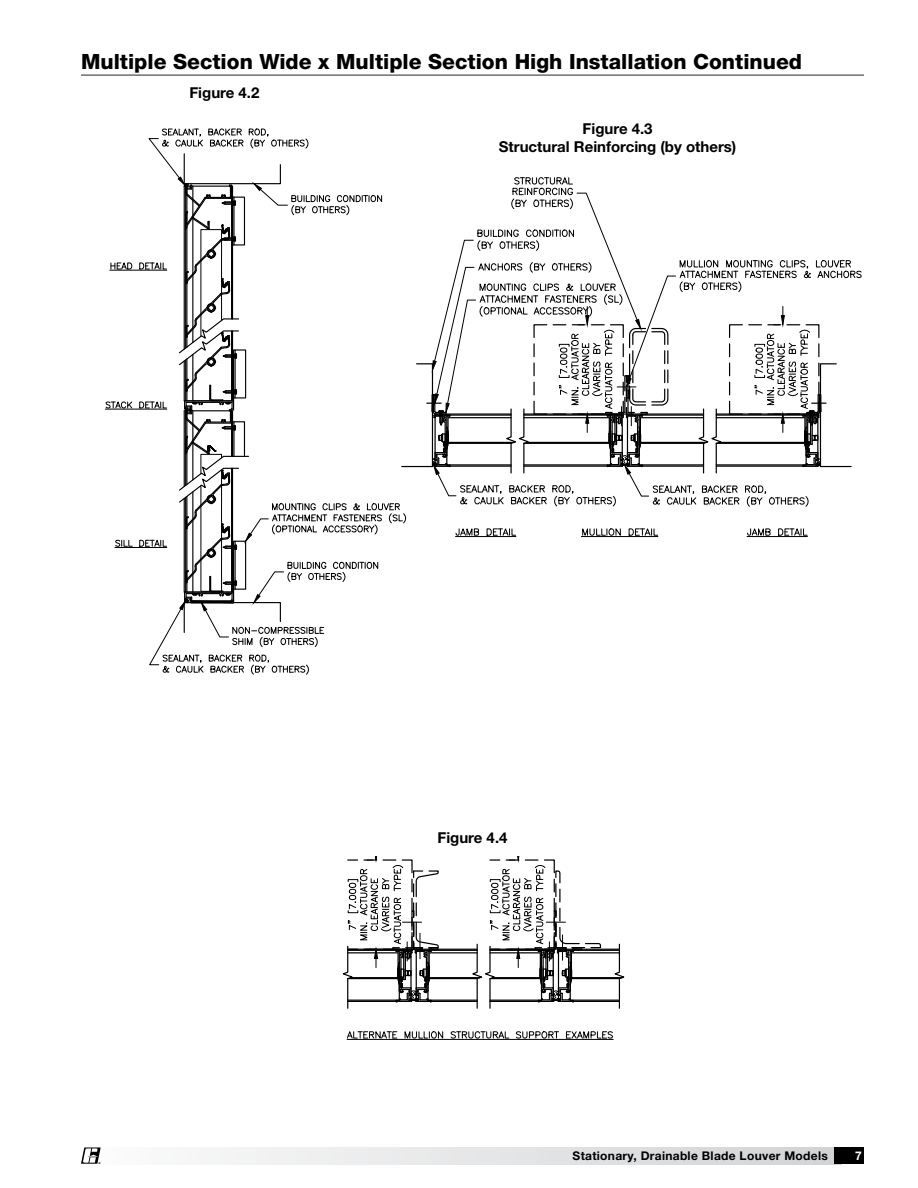
<style>
.page{position:relative;width:918px;height:1188px;background:#fff}
.page>*{position:absolute;margin:0;border:0;box-sizing:border-box;transform-origin:0 0}
.t1{font:800 21px "Helvetica Neue LT Std";color:#000}
.t2{font:700 15px/18px "Helvetica Neue LT Std";color:#000;text-align:center}
.t3{font:700 12px "Helvetica Neue LT Std";letter-spacing:.025em;color:#000}
.t4{font:700 12px "Helvetica Neue LT Std";color:#fff}
.t5{font:700 2.7px "Helvetica Neue LT Std";color:#000}
</style>
<div class="page">
<div style="left:81px;top:1148px;width:760px;height:16px;background:linear-gradient(to right,#fcfcfd,#d1d3d4)"></div>
<div style="left:834px;top:1148px;width:30px;height:16px;background:#000"></div>
<svg style="left:81px;top:1148px;width:20px;height:16px"></svg>
<hr style="left:81px;top:74px;width:783px;height:2px;background:#6d6e71">
<svg style="left:342px;top:856px;width:283px;height:184px"></svg>
<hr style="left:110px;top:270px;width:57px;height:1px;background:#000">
<svg style="left:111px;top:262px;width:21px;height:8px"></svg>
<hr style="left:115px;top:547px;width:52px;height:1px;background:#000">
<svg style="left:115px;top:540px;width:18px;height:7px"></svg>
<hr style="left:105px;top:409px;width:62px;height:1px;background:#000">
<svg style="left:105px;top:401px;width:28px;height:8px"></svg>
<svg style="left:139px;top:128px;width:723px;height:547px"></svg>
<p class="t1" style="left:81px;top:49px;width:723px">Multiple Section Wide x Multiple Section High Installation Continued</p>
<p class="t2" style="left:189px;top:83px;width:72px">Figure 4.2</p>
<p class="t2" style="left:499px;top:120px;width:239px">Figure 4.3<br>Structural Reinforcing (by others)</p>
<p class="t5" style="left:98px;top:1161px;width:4px">®</p>
<p class="t2" style="left:437px;top:828px;width:72px">Figure 4.4</p>
<p class="t3" style="left:573px;top:1148px;width:257px">Stationary, Drainable Blade Louver Models</p>
<p class="t4" style="left:855px;top:1148px;width:8px">7</p>
</div>
